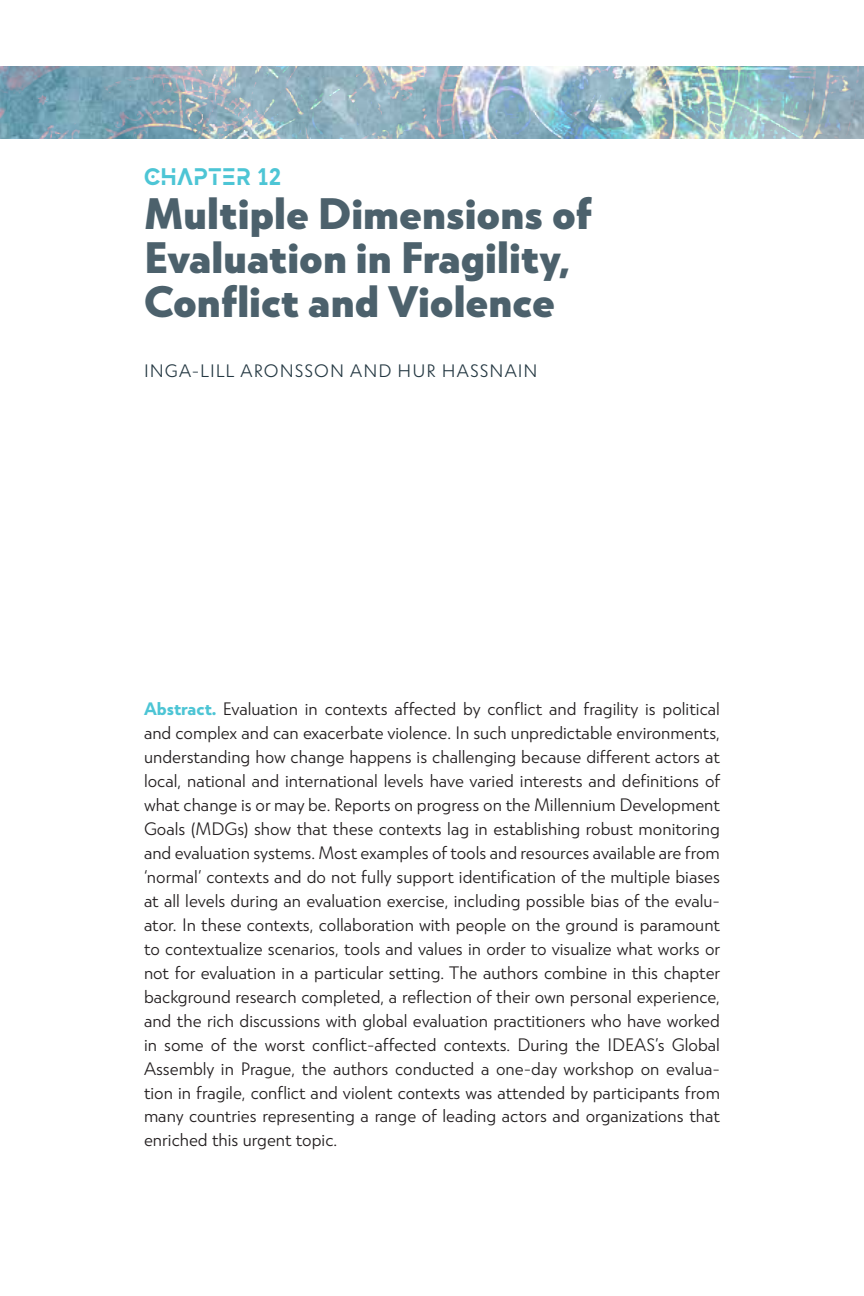
<style>
.page{position:relative;width:864px;height:1296px;background:#fff}
.page>*{position:absolute;margin:0;border:0;box-sizing:border-box;transform-origin:0 0}
.t1{font:900 44px/44px "Atlan";color:#4c616c}
.t2{font:700 24px "MADE Evolve Sans EVO";letter-spacing:.02em;color:#4dc5d5}
.t3{font:300 18px/24px "Atlan";color:#231f20;text-align:justify}
.t4{font:300 18px "Atlan";letter-spacing:.055em;color:#243842}
.s1{font-weight:700;color:#4dc5d5}
</style>
<div class="page">
<img style="left:0;top:66px;width:864px;height:72px">
<h2 class="t2" style="left:144px;top:162px;width:139px">CHAPTER 12</h2>
<h1 class="t1" style="left:144px;top:191px;width:450px">Multiple Dimensions of<br>Evaluation in Fragility,<br>Conflict and Violence</h1>
<p class="t4" style="left:144px;top:361px;width:395px">INGA-LILL ARONSSON AND HUR HASSNAIN</p>
<p class="t3" style="left:144px;top:696px;width:578px"><span class="s1">Abstract.</span> Evaluation in contexts affected by conflict and fragility is political and complex and can exacerbate violence. In such unpredictable environments, understanding how change happens is challenging because different actors at local, national and international levels have varied interests and definitions of what change is or may be. Reports on progress on the Millennium Development Goals (MDGs) show that these contexts lag in establishing robust monitoring and evaluation systems. Most examples of tools and resources available are from ‘normal’ contexts and do not fully support identification of the multiple biases at all levels during an evaluation exercise, including possible bias of the evalu&shy;ator. In these contexts, collaboration with people on the ground is paramount to contextualize scenarios, tools and values in order to visualize what works or not for evaluation in a particular setting. The authors combine in this chapter background research completed, a reflection of their own personal experience, and the rich discussions with global evaluation practitioners who have worked in some of the worst conflict-affected contexts. During the IDEAS’s Global Assembly in Prague, the authors conducted a one-day workshop on evalua&shy;tion in fragile, conflict and violent contexts was attended by participants from many countries representing a range of leading actors and organizations that enriched this urgent topic.</p>
</div>
